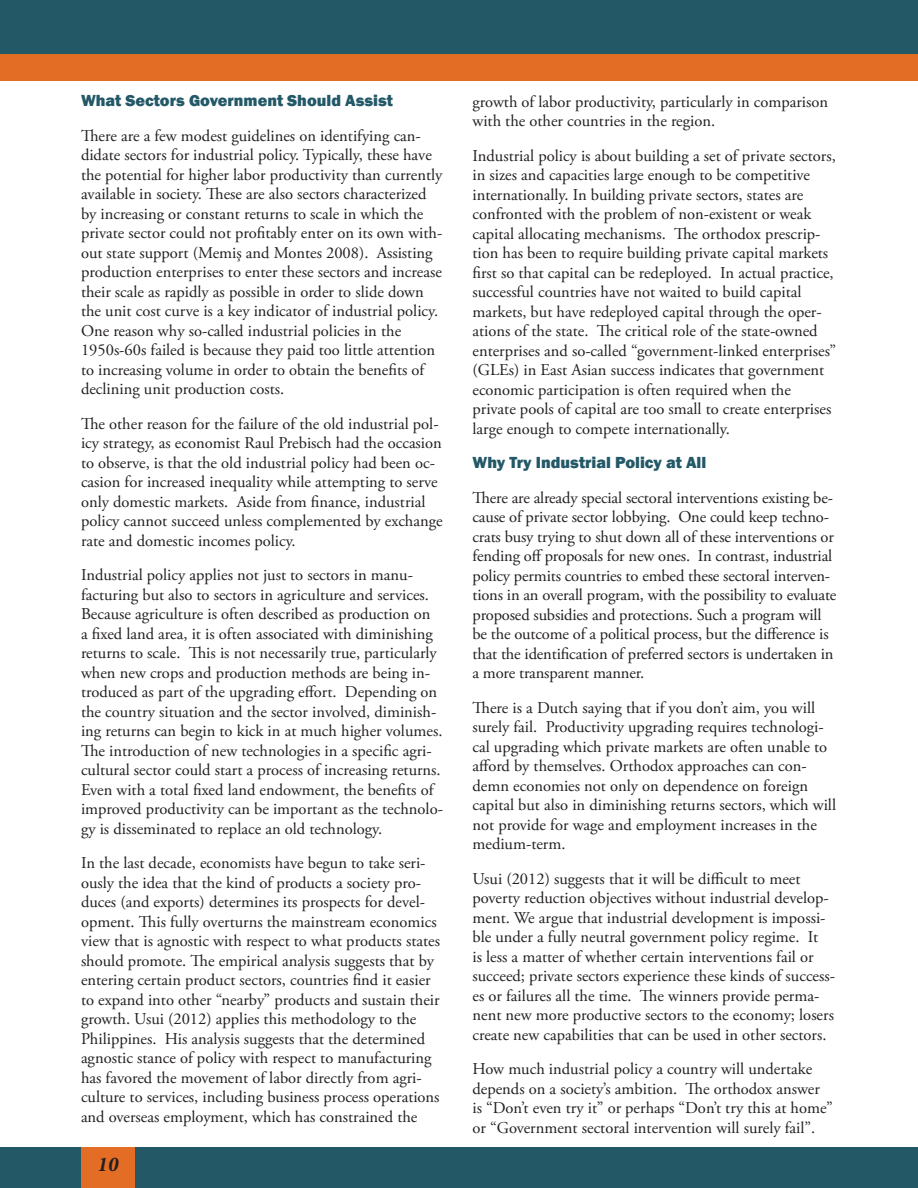
<style>
.page{position:relative;width:918px;height:1188px;background:#fff}
.page>*{position:absolute;margin:0;border:0;box-sizing:border-box;transform-origin:0 0}
.t1{font:italic 700 21px "Minion Pro";color:#231f20}
.t2{font:16.5px/19.5px "Adobe Garamond Pro";color:#231f20}
.t3{font:800 16.5px "Franklin Gothic";color:#235867}
</style>
<div class="page">
<div style="left:0;top:0;width:918px;height:54px;background:#235867"></div>
<div style="left:0;top:54px;width:918px;height:27px;background:#e46d26"></div>
<div style="left:0;top:1148px;width:918px;height:40px;background:#235867"></div>
<div style="left:81px;top:1148px;width:54px;height:40px;background:#e46d26"></div>
<p class="t3" style="left:81px;top:90px;width:314px">What Sectors Government Should Assist</p>
<p class="t2" style="left:81px;top:126px;width:363px">There are a few modest guidelines on identifying can&shy;didate sectors for industrial policy. Typically, these have the potential for higher labor productivity than currently available in society. These are also sectors characterized by increasing or constant returns to scale in which the private sector could not profitably enter on its own with&shy;out state support (Memiş and Montes 2008). Assisting production enterprises to enter these sectors and increase their scale as rapidly as possible in order to slide down the unit cost curve is a key indicator of industrial policy.<br>One reason why so-called industrial policies in the 1950s-60s failed is because they paid too little attention to increasing volume in order to obtain the benefits of declining unit production costs.</p>
<p class="t2" style="left:81px;top:414px;width:363px">The other reason for the failure of the old industrial pol&shy;icy strategy, as economist Raul Prebisch had the occasion to observe, is that the old industrial policy had been oc&shy;casion for increased inequality while attempting to serve only domestic markets. Aside from finance, industrial policy cannot succeed unless complemented by exchange rate and domestic incomes policy.</p>
<p class="t2" style="left:81px;top:566px;width:363px">Industrial policy applies not just to sectors in manu&shy;facturing but also to sectors in agriculture and services.<br>Because agriculture is often described as production on<br>a fixed land area, it is often associated with diminishing returns to scale. This is not necessarily true, particularly when new crops and production methods are being in&shy;troduced as part of the upgrading effort. Depending on the country situation and the sector involved, diminish&shy;ing returns can begin to kick in at much higher volumes.<br>The introduction of new technologies in a specific agri&shy;cultural sector could start a process of increasing returns.<br>Even with a total fixed land endowment, the benefits of improved productivity can be important as the technolo&shy;gy is disseminated to replace an old technology.</p>
<p class="t2" style="left:81px;top:854px;width:361px">In the last decade, economists have begun to take seri&shy;ously the idea that the kind of products a society pro&shy;duces (and exports) determines its prospects for devel&shy;opment. This fully overturns the mainstream economics view that is agnostic with respect to what products states should promote. The empirical analysis suggests that by entering certain product sectors, countries find it easier to expand into other “nearby” products and sustain their growth. Usui (2012) applies this methodology to the Philippines. His analysis suggests that the determined agnostic stance of policy with respect to manufacturing has favored the movement of labor directly from agri&shy;culture to services, including business process operations and overseas employment, which has constrained the</p>
<p class="t1" style="left:98px;top:1150px;width:22px">10</p>
<p class="t2" style="left:472px;top:92px;width:357px">growth of labor productivity, particularly in comparison with the other countries in the region.</p>
<p class="t2" style="left:472px;top:146px;width:365px">Industrial policy is about building a set of private sectors, in sizes and capacities large enough to be competitive internationally. In building private sectors, states are confronted with the problem of non-existent or weak capital allocating mechanisms. The orthodox prescrip&shy;tion has been to require building private capital markets first so that capital can be redeployed. In actual practice, successful countries have not waited to build capital markets, but have redeployed capital through the oper&shy;ations of the state. The critical role of the state-owned enterprises and so-called “government-linked enterprises” (GLEs) in East Asian success indicates that government economic participation is often required when the private pools of capital are too small to create enterprises large enough to compete internationally.</p>
<p class="t3" style="left:472px;top:452px;width:235px">Why Try Industrial Policy at All</p>
<p class="t2" style="left:472px;top:488px;width:366px">There are already special sectoral interventions existing be&shy;cause of private sector lobbying. One could keep techno&shy;crats busy trying to shut down all of these interventions or fending off proposals for new ones. In contrast, industrial policy permits countries to embed these sectoral interven&shy;tions in an overall program, with the possibility to evaluate proposed subsidies and protections. Such a program will be the outcome of a political process, but the difference is that the identification of preferred sectors is undertaken in a more transparent manner.</p>
<p class="t2" style="left:472px;top:698px;width:365px">There is a Dutch saying that if you don’t aim, you will surely fail. Productivity upgrading requires technologi&shy;cal upgrading which private markets are often unable to afford by themselves. Orthodox approaches can con&shy;demn economies not only on dependence on foreign capital but also in diminishing returns sectors, which will not provide for wage and employment increases in the medium-term.</p>
<p class="t2" style="left:472px;top:869px;width:364px">Usui (2012) suggests that it will be difficult to meet poverty reduction objectives without industrial develop&shy;ment. We argue that industrial development is impossi&shy;ble under a fully neutral government policy regime. It<br>is less a matter of whether certain interventions fail or succeed; private sectors experience these kinds of success&shy;es or failures all the time. The winners provide perma&shy;nent new more productive sectors to the economy; losers create new capabilities that can be used in other sectors.</p>
<p class="t2" style="left:472px;top:1060px;width:362px">How much industrial policy a country will undertake depends on a society’s ambition. The orthodox answer is “Don’t even try it” or perhaps “Don’t try this at home” or “Government sectoral intervention will surely fail”.</p>
</div>
